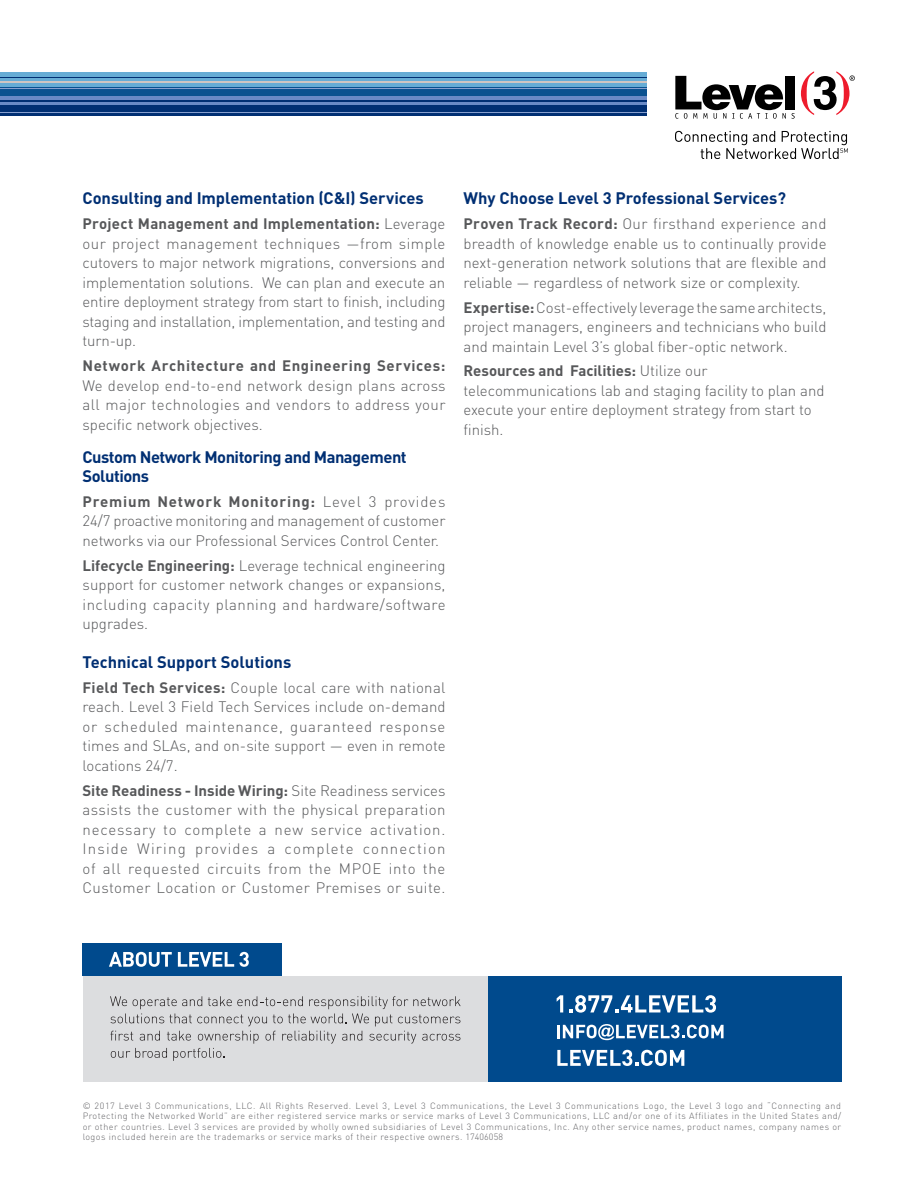
<style>
.page{position:relative;width:918px;height:1188px;background:#fff}
.page>*{position:absolute;margin:0;border:0;box-sizing:border-box;transform-origin:0 0}
.Colored_Heading{font:700 16.5px "DIN";letter-spacing:-.005em;color:#002f73}
.Colored_Heading-2{font:700 16.5px/19.5px "DIN";letter-spacing:-.03em;color:#002f73}
.Body_Copy_Space_Afte{font:300 15px/19.5px "DIN";color:#57585a;text-align:justify}
.Body_Copy{font:300 15px/19.5px "DIN";color:#57585a;text-align:justify}
.t1{font:300 9px/10.5px "DIN";letter-spacing:.055em;color:#636366;text-align:justify}
.s1{font-weight:700}
</style>
<div class="page">
<svg style="left:0;top:72px;width:647px;height:15px;background:#66a4cc"></svg>
<div style="left:0;top:95px;width:647px;height:10px;background:#698ac6"></div>
<div style="left:0;top:105px;width:647px;height:10px;background:#002f73"></div>
<hr style="left:0;top:101px;width:647px;height:1px;background:#002f73">
<hr style="left:0;top:78px;width:647px;height:1px;background:#002f73">
<div style="left:0;top:87px;width:647px;height:8px;background:#0a5290"></div>
<hr style="left:0;top:113px;width:647px;height:1px;background:#869ece">
<hr style="left:0;top:88px;width:647px;height:1px;background:#869ece">
<hr style="left:0;top:81px;width:647px;height:1px;background:#d0c6c2">
<svg style="left:675px;top:76px;width:120px;height:43px"></svg>
<div style="left:785px;top:76px;width:10px;height:33px;background:#000"></div>
<svg style="left:801px;top:71px;width:54px;height:44px"></svg>
<svg style="left:675px;top:131px;width:173px;height:28px"></svg>
<div style="left:83px;top:976px;width:405px;height:106px;background:#dcdddf"></div>
<div style="left:82px;top:943px;width:200px;height:33px;background:#004a8d"></div>
<svg style="left:109px;top:952px;width:63px;height:15px"></svg>
<svg style="left:178px;top:952px;width:71px;height:15px"></svg>
<svg style="left:110px;top:996px;width:351px;height:65px"></svg>
<div style="left:488px;top:976px;width:353px;height:106px;background:#004a8d"></div>
<svg style="left:557px;top:1024px;width:167px;height:16px"></svg>
<svg style="left:557px;top:1050px;width:127px;height:16px"></svg>
<svg style="left:557px;top:995px;width:6px;height:17px"></svg>
<svg style="left:569px;top:995px;width:147px;height:18px"></svg>
<p class="Colored_Heading" style="left:82px;top:187px;width:343px">Consulting and Implementation (C&amp;I) Services</p>
<p class="Body_Copy_Space_Afte" style="left:82px;top:214px;width:365px"><span class="s1">Project Management and Implementation:</span> Leverage our project management techniques —from simple cutovers to major network migrations, conversions and implementation solutions. We can plan and execute an entire deployment strategy from start to finish, including staging and installation, implementation, and testing and turn-up.</p>
<p class="Body_Copy" style="left:82px;top:356px;width:365px"><span class="s1">Network Architecture and Engineering Services:<br></span>We develop end-to-end network design plans across all major technologies and vendors to address your specific network objectives.</p>
<p class="Colored_Heading-2" style="left:82px;top:446px;width:326px">Custom Network Monitoring and Management<br>Solutions</p>
<p class="Body_Copy_Space_Afte" style="left:82px;top:492px;width:365px"><span class="s1">Premium Network Monitoring:</span> Level 3 provides 24/7 proactive monitoring and management of customer networks via our Professional Services Control Center.</p>
<p class="Body_Copy_Space_Afte" style="left:82px;top:556px;width:365px"><span class="s1">Lifecycle Engineering:</span> Leverage technical engineering support for customer network changes or expansions, including capacity planning and hardware/software upgrades.</p>
<p class="Colored_Heading" style="left:82px;top:651px;width:210px">Technical Support Solutions</p>
<p class="Body_Copy_Space_Afte" style="left:82px;top:677px;width:365px"><span class="s1">Field Tech Services:</span> Couple local care with national reach. Level 3 Field Tech Services include on-demand or scheduled maintenance, guaranteed response times and SLAs, and on-site support — even in remote locations 24/7.</p>
<p class="Body_Copy_Space_Afte" style="left:82px;top:780px;width:365px"><span class="s1">Site Readiness - Inside Wiring:</span> Site Readiness services assists the customer with the physical preparation necessary to complete a new service activation.<br>Inside Wiring provides a complete connection of all requested circuits from the MPOE into the Customer Location or Customer Premises or suite.</p>
<p class="Colored_Heading" style="left:464px;top:187px;width:324px">Why Choose Level 3 Professional Services?</p>
<p class="Body_Copy_Space_Afte" style="left:464px;top:214px;width:365px"><span class="s1">Proven Track Record:</span> Our firsthand experience and breadth of knowledge enable us to continually provide next-generation network solutions that are flexible and reliable — regardless of network size or complexity.</p>
<p class="Body_Copy_Space_Afte" style="left:464px;top:297px;width:365px"><span class="s1">Expertise:</span> Cost-effectively leverage the same architects, project managers, engineers and technicians who build and maintain Level 3’s global fiber-optic network.</p>
<p class="Body_Copy_Space_Afte" style="left:464px;top:361px;width:363px;text-align:left"><span class="s1">Resources and Facilities:</span> Utilize our telecommunications lab and staging facility to plan and execute your entire deployment strategy from start to finish.</p>
<p class="t1" style="left:82px;top:1100px;width:760px">© 2017 Level 3 Communications, LLC. All Rights Reserved. Level 3, Level 3 Communications, the Level 3 Communications Logo, the Level 3 logo and “Connecting and Protecting the Networked World” are either registered service marks or service marks of Level 3 Communications, LLC and/or one of its Affiliates in the United States and/ or other countries. Level 3 services are provided by wholly owned subsidiaries of Level 3 Communications, Inc. Any other service names, product names, company names or logos included herein are the trademarks or service marks of their respective owners. 17406058</p>
</div>
